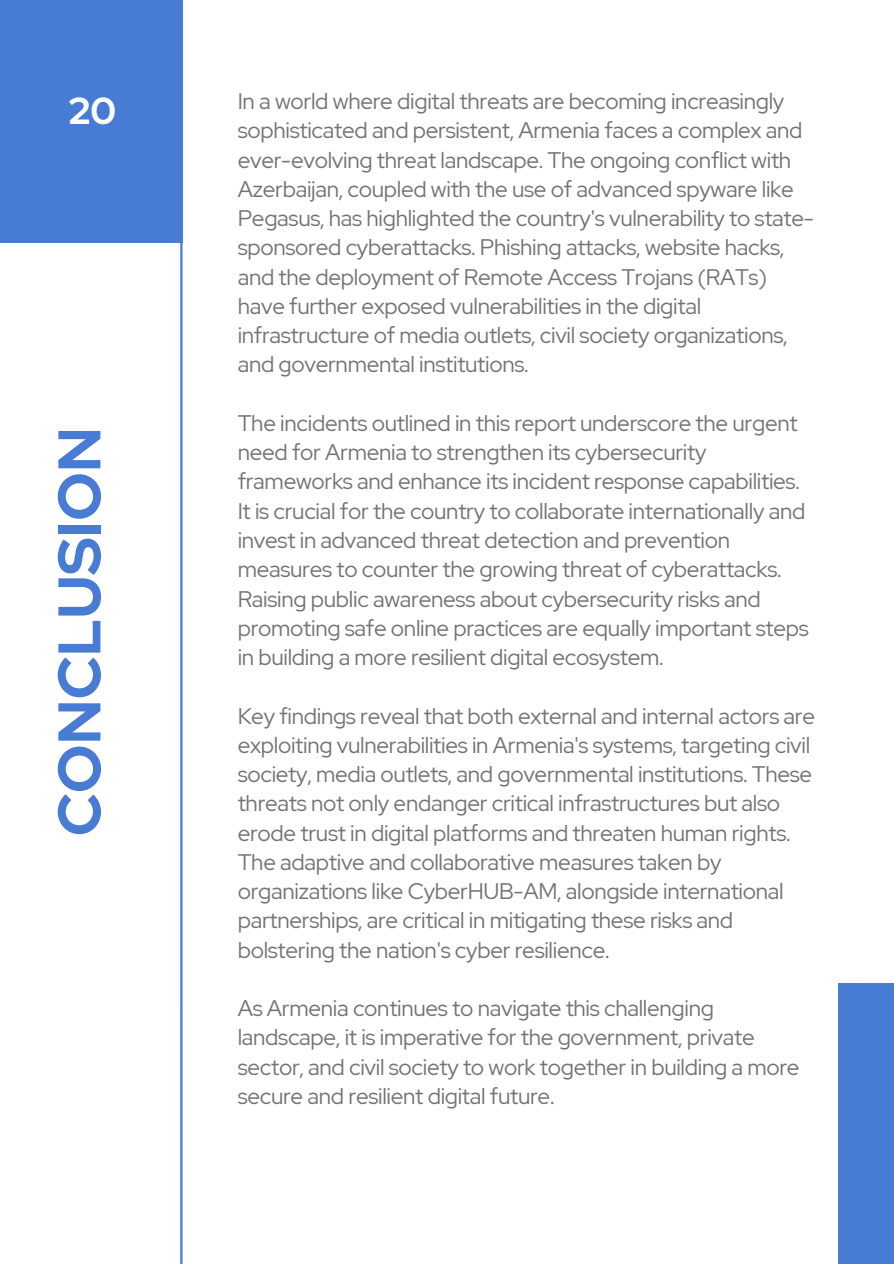
<style>
.page{position:relative;width:894px;height:1264px;background:#fff}
.page>*{position:absolute;margin:0;border:0;box-sizing:border-box;transform-origin:0 0}
.t1{font:700 60px "Red Hat Display";color:#477bd4}
.t2{font:700 37.5px "Red Hat Display";color:#fff}
.t3{font:22.5px/29.2px "Red Hat Display";letter-spacing:-.015em;color:#737373}
</style>
<div class="page">
<div style="left:0;top:0;width:182px;height:242px;background:#477bd4"></div>
<div style="left:837px;top:983px;width:56px;height:280px;background:#477bd4"></div>
<hr style="left:180px;top:242px;width:2px;height:1021px;background:#477bd4">
<p class="t2" style="left:69px;top:86px;width:49px">20</p>
<h1 class="t3" style="left:238px;top:86px;width:577px">In a world where digital threats are becoming increasingly sophisticated and persistent, Armenia faces a complex and ever-evolving threat landscape. The ongoing conflict with Azerbaijan, coupled with the use of advanced spyware like Pegasus, has highlighted the country's vulnerability to state&shy;sponsored cyberattacks. Phishing attacks, website hacks, and the deployment of Remote Access Trojans (RATs) have further exposed vulnerabilities in the digital infrastructure of media outlets, civil society organizations, and governmental institutions.</h1>
<p class="t3" style="left:238px;top:408px;width:572px">The incidents outlined in this report underscore the urgent need for Armenia to strengthen its cybersecurity frameworks and enhance its incident response capabilities.<br>It is crucial for the country to collaborate internationally and invest in advanced threat detection and prevention measures to counter the growing threat of cyberattacks.<br>Raising public awareness about cybersecurity risks and promoting safe online practices are equally important steps in building a more resilient digital ecosystem.</p>
<p class="t3" style="left:238px;top:701px;width:578px">Key findings reveal that both external and internal actors are exploiting vulnerabilities in Armenia's systems, targeting civil society, media outlets, and governmental institutions. These threats not only endanger critical infrastructures but also erode trust in digital platforms and threaten human rights.<br>The adaptive and collaborative measures taken by organizations like CyberHUB-AM, alongside international partnerships, are critical in mitigating these risks and bolstering the nation's cyber resilience.</p>
<p class="t3" style="left:238px;top:993px;width:563px">As Armenia continues to navigate this challenging landscape, it is imperative for the government, private sector, and civil society to work together in building a more secure and resilient digital future.</p>
<p class="t1" style="left:39px;top:836px;width:410px;rotate:-90deg">CONCLUSION</p>
</div>
